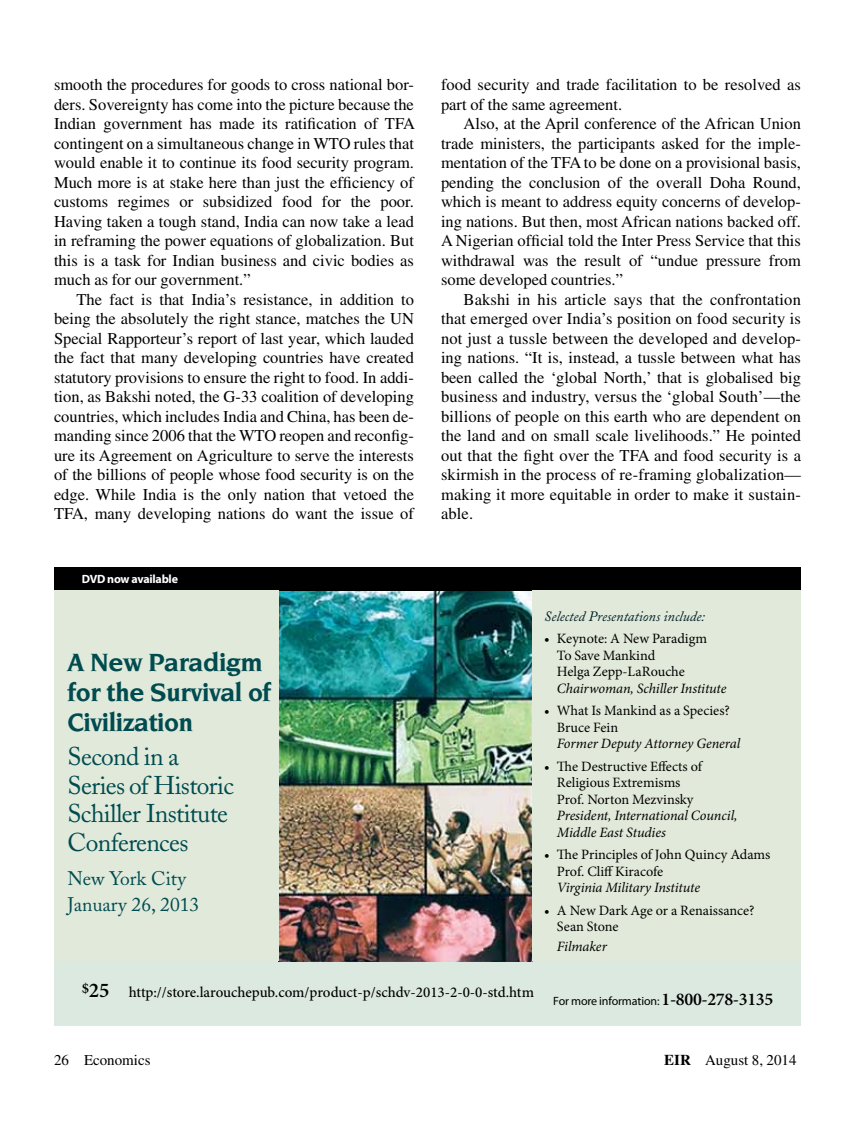
<style>
.page{position:relative;width:864px;height:1134px;background:#fff}
.page>*{position:absolute;margin:0;border:0;box-sizing:border-box;transform-origin:0 0}
.t1{font:700 27px/30px "Novarese";letter-spacing:-.02em;color:#004b50}
.t2{font:25.5px/28.5px "Adobe Caslon";letter-spacing:-.025em;color:#004b50}
.t3{font:19.5px/25.5px "Adobe Caslon";color:#004b50}
.t4{font:16.5px/19.5px "Times";color:#000;text-align:justify}
.t5{font:500 15px "Minion Pro";letter-spacing:-.005em;color:#000}
.t6{font:15px "Times";color:#000}
.t7{font:14.25px/16.5px "Minion Pro";color:#000}
.t8{font:italic 14.25px/16.5px "Minion Pro";letter-spacing:-.01em;color:#000}
.t9{font:italic 14.25px "Adobe Caslon";color:#001e27}
.t10{font:12px "Myriad Pro";letter-spacing:-.01em;color:#000}
.t11{font:700 12px "Myriad Pro";letter-spacing:-.02em;color:#fff}
.s1{font-weight:600;font-size:21px}
.s2{font-family:"Minion Pro";font-weight:600;font-size:18px}
.s3{font-weight:700}
</style>
<div class="page">
<div style="left:54px;top:567px;width:747px;height:459px;background:#dce9e0"></div>
<img style="left:279px;top:591px;width:253px;height:370px">
<div style="left:55px;top:567px;width:746px;height:24px;background:#000"></div>
<div style="left:532px;top:591px;width:269px;height:370px;background:#e1eada"></div>
<div style="left:54px;top:591px;width:224px;height:370px;background:#e1eada"></div>
<p class="t4" style="left:54px;top:75px;width:362px">smooth the procedures for goods to cross national bor&shy;ders. Sovereignty has come into the picture because the Indian government has made its ratification of TFA contingent on a simultaneous change in WTO rules that would enable it to continue its food security program.<br>Much more is at stake here than just the efficiency of customs regimes or subsidized food for the poor.<br>Having taken a tough stand, India can now take a lead in reframing the power equations of globalization. But this is a task for Indian business and civic bodies as much as for our government.”</p>
<p class="t4" style="left:54px;top:289px;width:362px;text-indent:23px">The fact is that India’s resistance, in addition to being the absolutely the right stance, matches the UN Special Rapporteur’s report of last year, which lauded the fact that many developing countries have created statutory provisions to ensure the right to food. In addi&shy;tion, as Bakshi noted, the G-33 coalition of developing countries, which includes India and China, has been de&shy;manding since 2006 that the WTO reopen and reconfig&shy;ure its Agreement on Agriculture to serve the interests of the billions of people whose food security is on the edge. While India is the only nation that vetoed the TFA, many developing nations do want the issue of</p>
<p class="t11" style="left:82px;top:571px;width:98px">DVD now available</p>
<h1 class="t1" style="left:68px;top:647px;width:206px">A New Paradigm for the Survival of<br>Civilization</h1>
<h2 class="t2" style="left:68px;top:743px;width:168px">Second in a<br>Series of Historic<br>Schiller Institute<br>Conferences</h2>
<p class="t3" style="left:68px;top:866px;width:133px">New York City<br>January 26, 2013</p>
<p class="t4" style="left:441px;top:75px;width:361px">food security and trade facilitation to be resolved as part of the same agreement.</p>
<p class="t4" style="left:441px;top:114px;width:362px;text-indent:23px">Also, at the April conference of the African Union trade ministers, the participants asked for the imple&shy;mentation of the TFA to be done on a provisional basis, pending the conclusion of the overall Doha Round, which is meant to address equity concerns of develop&shy;ing nations. But then, most African nations backed off.<br>A Nigerian official told the Inter Press Service that this withdrawal was the result of “undue pressure from some developed countries.”</p>
<p class="t4" style="left:441px;top:289px;width:362px;text-indent:23px">Bakshi in his article says that the confrontation that emerged over India’s position on food security is not just a tussle between the developed and develop&shy;ing nations. “It is, instead, a tussle between what has been called the ‘global North,’ that is globalised big business and industry, versus the ‘global South’—the billions of people on this earth who are dependent on the land and on small scale livelihoods.” He pointed out that the fight over the TFA and food security is a skirmish in the process of re-framing globalization— making it more equitable in order to make it sustain&shy;able.</p>
<p class="t9" style="left:544px;top:608px;width:162px">Selected Presentations include:</p>
<p class="t7" style="left:557px;top:630px;width:152px;text-indent:-13px">• Keynote: A New Paradigm<br>To Save Mankind<br>Helga Zepp-LaRouche</p>
<p class="t8" style="left:557px;top:680px;width:171px">Chairwoman, Schiller Institute</p>
<p class="t7" style="left:557px;top:702px;width:175px;text-indent:-13px">• What Is Mankind as a Species?<br>Bruce Fein</p>
<p class="t8" style="left:557px;top:735px;width:185px">Former Deputy Attorney General</p>
<p class="t7" style="left:557px;top:758px;width:147px;text-indent:-13px">• The Destructive Effects of<br>Religious Extremisms<br>Prof. Norton Mezvinsky</p>
<p class="t8" style="left:557px;top:807px;width:182px">President, International Council,<br>Middle East Studies</p>
<p class="t7" style="left:557px;top:846px;width:215px;text-indent:-13px">• The Principles of John Quincy Adams<br>Prof. Cliff Kiracofe</p>
<p class="t8" style="left:557px;top:879px;width:145px">Virginia Military Institute</p>
<p class="t7" style="left:557px;top:902px;width:199px;text-indent:-13px">• A New Dark Age or a Renaissance?<br>Sean Stone</p>
<p class="t8" style="left:557px;top:938px;width:51px">Filmaker</p>
<p class="t5" style="left:82px;top:982px;width:454px"><sup>$</sup><span class="s1">25</span> http://store.larouchepub.com/product-p/schdv-2013-2-0-0-std.htm</p>
<p class="t10" style="left:553px;top:993px;width:221px">For more information: <span class="s2">1-800-278-3135</span></p>
<p class="t6" style="left:54px;top:1052px;width:98px">26 Economics</p>
<p class="t6" style="left:664px;top:1052px;width:134px"><span class="s3">EIR</span> August 8, 2014</p>
</div>
